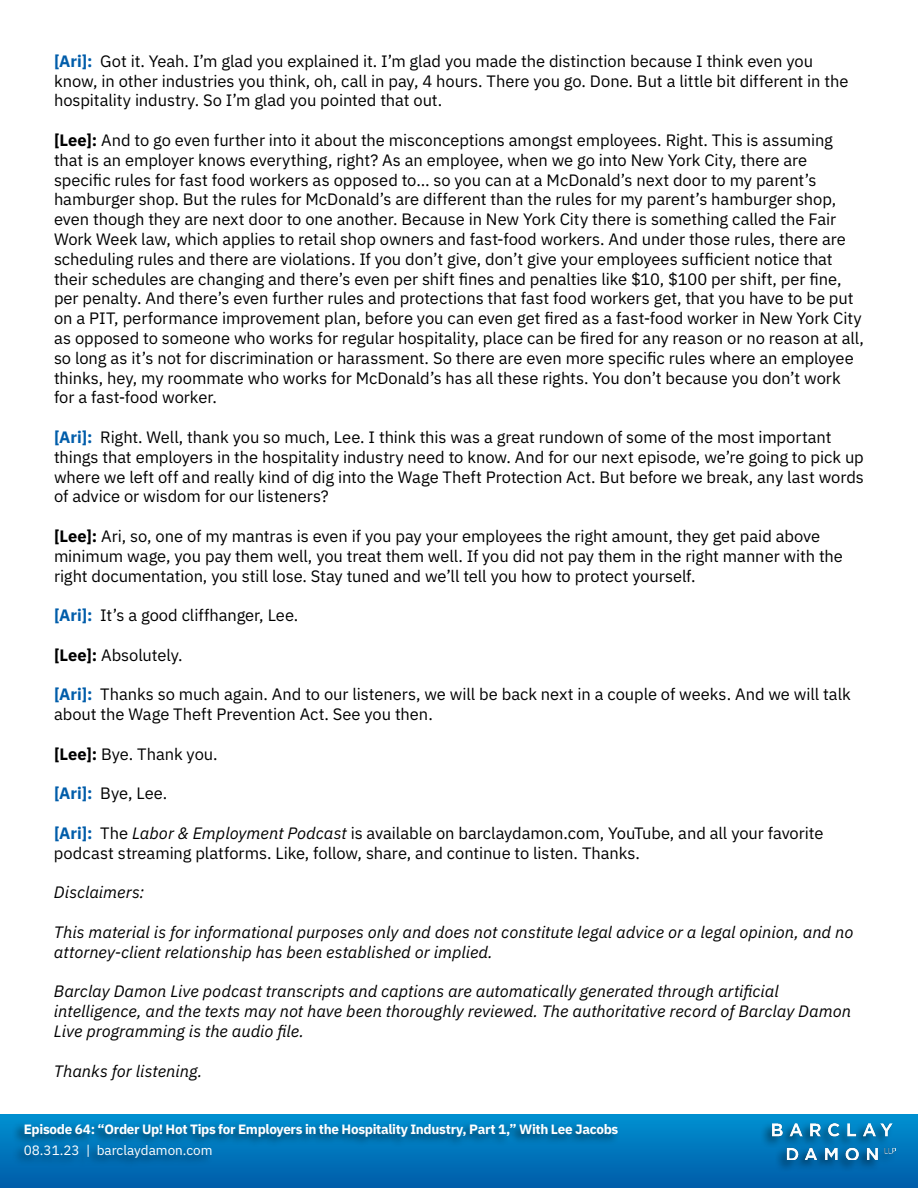
<style>
.page{position:relative;width:918px;height:1188px;background:#fff}
.page>*{position:absolute;margin:0;border:0;box-sizing:border-box;transform-origin:0 0}
.t1{font:16.5px/19.8px "IBM Plex Sans";letter-spacing:-.005em;color:#000}
.t2{font:italic 16.5px/19.8px "IBM Plex Sans";color:#000}
.t3{font:700 13.5px "IBM Plex Sans";letter-spacing:-.025em;color:#fff}
.t4{font:13.5px "IBM Plex Sans";color:#fff}
.s1{font-weight:700;color:#005daa}
.s2{font-weight:700}
.s3{font-style:italic}
</style>
<div class="page">
<div style="left:0;top:1114px;width:918px;height:74px;background:linear-gradient(to bottom,#0091d1,#005ca9)"></div>
<div style="left:12px;top:1121px;width:609px;height:48px;background:#000;opacity:.55"></div>
<div style="left:760px;top:1121px;width:138px;height:51px;background:#000;opacity:.55"></div>
<img style="left:772px;top:1123px;width:123px;height:37px">
<p class="t1" style="left:54px;top:50px;width:796px"><span class="s1">[Ari]:</span> Got it. Yeah. I’m glad you explained it. I’m glad you made the distinction because I think even you know, in other industries you think, oh, call in pay, 4 hours. There you go. Done. But a little bit different in the hospitality industry. So I’m glad you pointed that out.</p>
<p class="t1" style="left:54px;top:129px;width:811px"><span class="s2">[Lee]:</span> And to go even further into it about the misconceptions amongst employees. Right. This is assuming that is an employer knows everything, right? As an employee, when we go into New York City, there are specific rules for fast food workers as opposed to… so you can at a McDonald’s next door to my parent’s hamburger shop. But the rules for McDonald’s are different than the rules for my parent’s hamburger shop, even though they are next door to one another. Because in New York City there is something called the Fair Work Week law, which applies to retail shop owners and fast-food workers. And under those rules, there are scheduling rules and there are violations. If you don’t give, don’t give your employees sufficient notice that their schedules are changing and there’s even per shift fines and penalties like $10, $100 per shift, per fine, per penalty. And there’s even further rules and protections that fast food workers get, that you have to be put on a PIT, performance improvement plan, before you can even get fired as a fast-food worker in New York City as opposed to someone who works for regular hospitality, place can be fired for any reason or no reason at all, so long as it’s not for discrimination or harassment. So there are even more specific rules where an employee thinks, hey, my roommate who works for McDonald’s has all these rights. You don’t because you don’t work for a fast-food worker.</p>
<p class="t1" style="left:54px;top:426px;width:812px"><span class="s1">[Ari]:</span> Right. Well, thank you so much, Lee. I think this was a great rundown of some of the most important things that employers in the hospitality industry need to know. And for our next episode, we’re going to pick up where we left off and really kind of dig into the Wage Theft Protection Act. But before we break, any last words of advice or wisdom for our listeners?</p>
<p class="t1" style="left:54px;top:525px;width:791px"><span class="s2">[Lee]:</span> Ari, so, one of my mantras is even if you pay your employees the right amount, they get paid above minimum wage, you pay them well, you treat them well. If you did not pay them in the right manner with the right documentation, you still lose. Stay tuned and we’ll tell you how to protect yourself.</p>
<p class="t1" style="left:54px;top:604px;width:246px"><span class="s1">[Ari]:</span> It’s a good cliffhanger, Lee.</p>
<p class="t1" style="left:54px;top:644px;width:130px"><span class="s2">[Lee]:</span> Absolutely.</p>
<p class="t1" style="left:54px;top:683px;width:798px"><span class="s1">[Ari]:</span> Thanks so much again. And to our listeners, we will be back next in a couple of weeks. And we will talk about the Wage Theft Prevention Act. See you then.</p>
<p class="t1" style="left:54px;top:743px;width:165px"><span class="s2">[Lee]:</span> Bye. Thank you.</p>
<p class="t1" style="left:54px;top:782px;width:115px"><span class="s1">[Ari]:</span> Bye, Lee.</p>
<p class="t1" style="left:54px;top:822px;width:771px"><span class="s1">[Ari]:</span> The <span class="s3">Labor &amp; Employment Podcast</span> is available on barclaydamon.com, YouTube, and all your favorite podcast streaming platforms. Like, follow, share, and continue to listen. Thanks.</p>
<p class="t2" style="left:54px;top:881px;width:92px">Disclaimers:</p>
<p class="t2" style="left:54px;top:921px;width:801px">This material is for informational purposes only and does not constitute legal advice or a legal opinion, and no attorney-client relationship has been established or implied.</p>
<p class="t2" style="left:54px;top:980px;width:799px">Barclay Damon Live podcast transcripts and captions are automatically generated through artificial intelligence, and the texts may not have been thoroughly reviewed. The authoritative record of Barclay Damon<br>Live programming is the audio file.</p>
<p class="t2" style="left:54px;top:1060px;width:150px">Thanks for listening.</p>
<p class="t3" style="left:24px;top:1118px;width:596px">Episode 64: “Order Up! Hot Tips for Employers in the Hospitality Industry, Part 1,” With Lee Jacobs</p>
<p class="t4" style="left:24px;top:1140px;width:190px">08.31.23 | barclaydamon.com</p>
</div>
